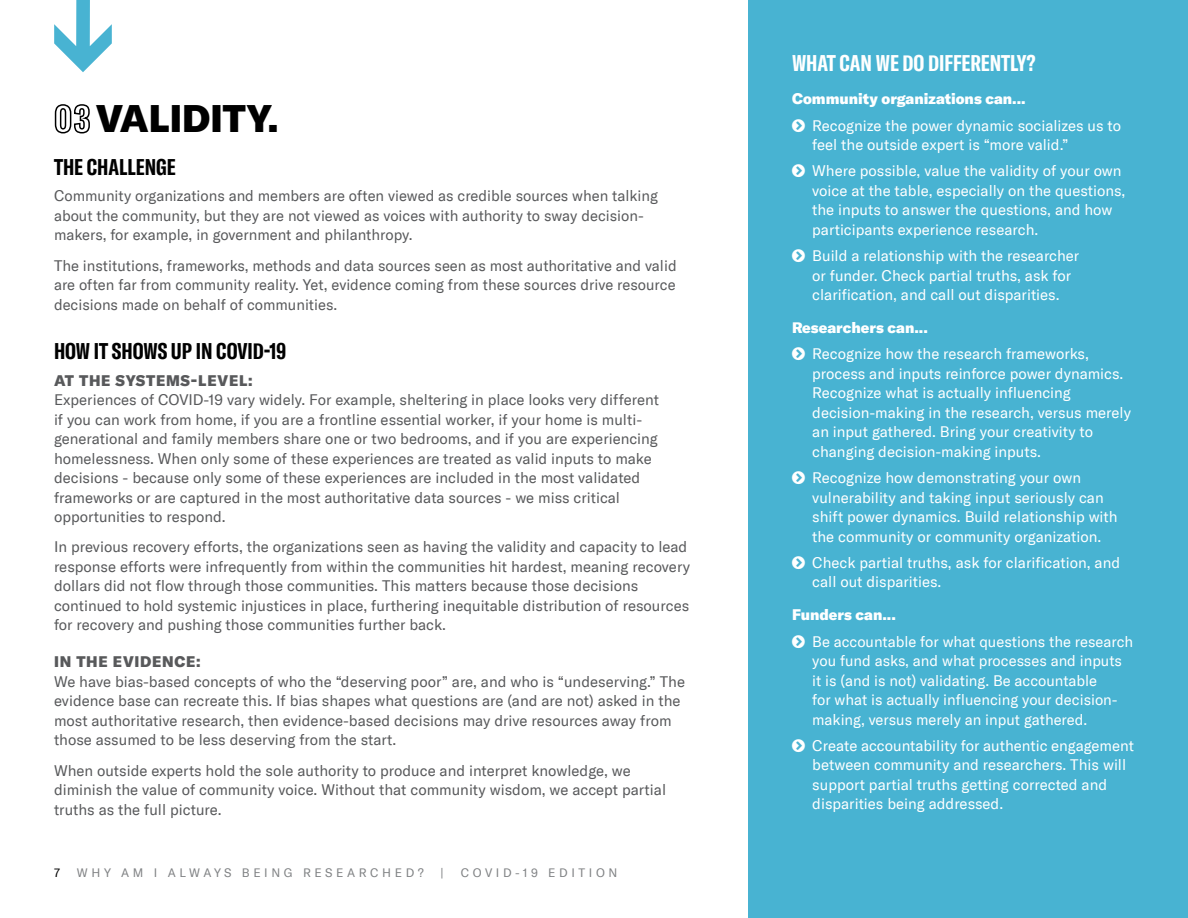
<style>
.page{position:relative;width:1188px;height:918px;background:#fff}
.page>*{position:absolute;margin:0;border:0;box-sizing:border-box;transform-origin:0 0}
.t1{font:900 37.5px "GT America";color:#000}
.t2{font:700 extra-condensed 22.2px "GT America";color:#000}
.t3{font:700 extra-condensed 22.2px "GT America";color:#fff}
.t4{font:15px/19.5px "GT America";color:#58595b}
.t5{font:15px/19.5px "GT America";color:#fff}
.t6{font:900 15px "GT America";color:#fff}
.t7{font:900 15px "GT America";letter-spacing:.05em;color:#58595b}
.t8{font:12px "GT America";letter-spacing:.3em;color:#808284}
.t9{font:12px "GT America";color:#000}
.s1{font-weight:700;font-stretch:extra-condensed}
</style>
<div class="page">
<div style="left:748px;top:0;width:440px;height:918px;background:#48b3d2"></div>
<svg style="left:54px;top:0;width:58px;height:72px"></svg>
<h1 class="t1" style="left:54px;top:104px;width:226px"><span class="s1">03</span> VALIDITY.</h1>
<h2 class="t2" style="left:54px;top:154px;width:123px">THE CHALLENGE</h2>
<p class="t4" style="left:54px;top:187px;width:606px">Community organizations and members are often viewed as credible sources when talking about the community, but they are not viewed as voices with authority to sway decision&shy;makers, for example, in government and philanthropy.</p>
<p class="t4" style="left:54px;top:257px;width:624px;text-align:justify">The institutions, frameworks, methods and data sources seen as most authoritative and valid are often far from community reality. Yet, evidence coming from these sources drive resource decisions made on behalf of communities.</p>
<h2 class="t2" style="left:54px;top:338px;width:234px">HOW IT SHOWS UP IN COVID-19</h2>
<p class="t7" style="left:54px;top:371px;width:200px">AT THE SYSTEMS-LEVEL:</p>
<p class="t4" style="left:54px;top:391px;width:607px">Experiences of COVID-19 vary widely. For example, sheltering in place looks very different if you can work from home, if you are a frontline essential worker, if your home is multi&shy;generational and family members share one or two bedrooms, and if you are experiencing homelessness. When only some of these experiences are treated as valid inputs to make decisions - because only some of these experiences are included in the most validated frameworks or are captured in the most authoritative data sources - we miss critical opportunities to respond.</p>
<p class="t4" style="left:54px;top:538px;width:638px">In previous recovery efforts, the organizations seen as having the validity and capacity to lead response efforts were infrequently from within the communities hit hardest, meaning recovery dollars did not flow through those communities. This matters because those decisions continued to hold systemic injustices in place, furthering inequitable distribution of resources for recovery and pushing those communities further back.</p>
<p class="t7" style="left:54px;top:652px;width:148px">IN THE EVIDENCE:</p>
<p class="t4" style="left:54px;top:673px;width:633px">We have bias-based concepts of who the “deserving poor” are, and who is “undeserving.” The evidence base can recreate this. If bias shapes what questions are (and are not) asked in the most authoritative research, then evidence-based decisions may drive resources away from those assumed to be less deserving from the start.</p>
<p class="t4" style="left:54px;top:762px;width:614px">When outside experts hold the sole authority to produce and interpret knowledge, we diminish the value of community voice. Without that community wisdom, we accept partial truths as the full picture.</p>
<p class="t9" style="left:54px;top:867px;width:7px">7</p>
<p class="t8" style="left:77px;top:867px;width:348px">WHY AM I ALWAYS BEING RESEARCHED?</p>
<p class="t8" style="left:441px;top:867px;width:5px">|</p>
<p class="t8" style="left:461px;top:867px;width:158px">COVID-19 EDITION</p>
<h2 class="t3" style="left:792px;top:51px;width:245px">WHAT CAN WE DO DIFFERENTLY?</h2>
<p class="t6" style="left:792px;top:93px;width:235px">Community organizations can...</p>
<p class="t5" style="left:812px;top:117px;width:310px">Recognize the power dynamic socializes us to feel the outside expert is “more valid.”</p>
<p class="t5" style="left:812px;top:162px;width:315px">Where possible, value the validity of your own voice at the table, especially on the questions, the inputs to answer the questions, and how participants experience research.</p>
<p class="t5" style="left:812px;top:247px;width:269px">Build a relationship with the researcher or funder. Check partial truths, ask for clarification, and call out disparities.</p>
<p class="t6" style="left:792px;top:322px;width:137px">Researchers can...</p>
<p class="t5" style="left:812px;top:345px;width:320px">Recognize how the research frameworks, process and inputs reinforce power dynamics.<br>Recognize what is actually influencing decision-making in the research, versus merely an input gathered. Bring your creativity to changing decision-making inputs.</p>
<p class="t5" style="left:812px;top:469px;width:307px">Recognize how demonstrating your own vulnerability and taking input seriously can shift power dynamics. Build relationship with the community or community organization.</p>
<p class="t5" style="left:812px;top:553px;width:309px">Check partial truths, ask for clarification, and call out disparities.</p>
<p class="t6" style="left:792px;top:609px;width:105px">Funders can...</p>
<p class="t5" style="left:812px;top:633px;width:322px">Be accountable for what questions the research you fund asks, and what processes and inputs it is (and is not) validating. Be accountable<br>for what is actually influencing your decision&shy;making, versus merely an input gathered.</p>
<p class="t5" style="left:812px;top:737px;width:323px">Create accountability for authentic engagement between community and researchers. This will support partial truths getting corrected and disparities being addressed.</p>
</div>
